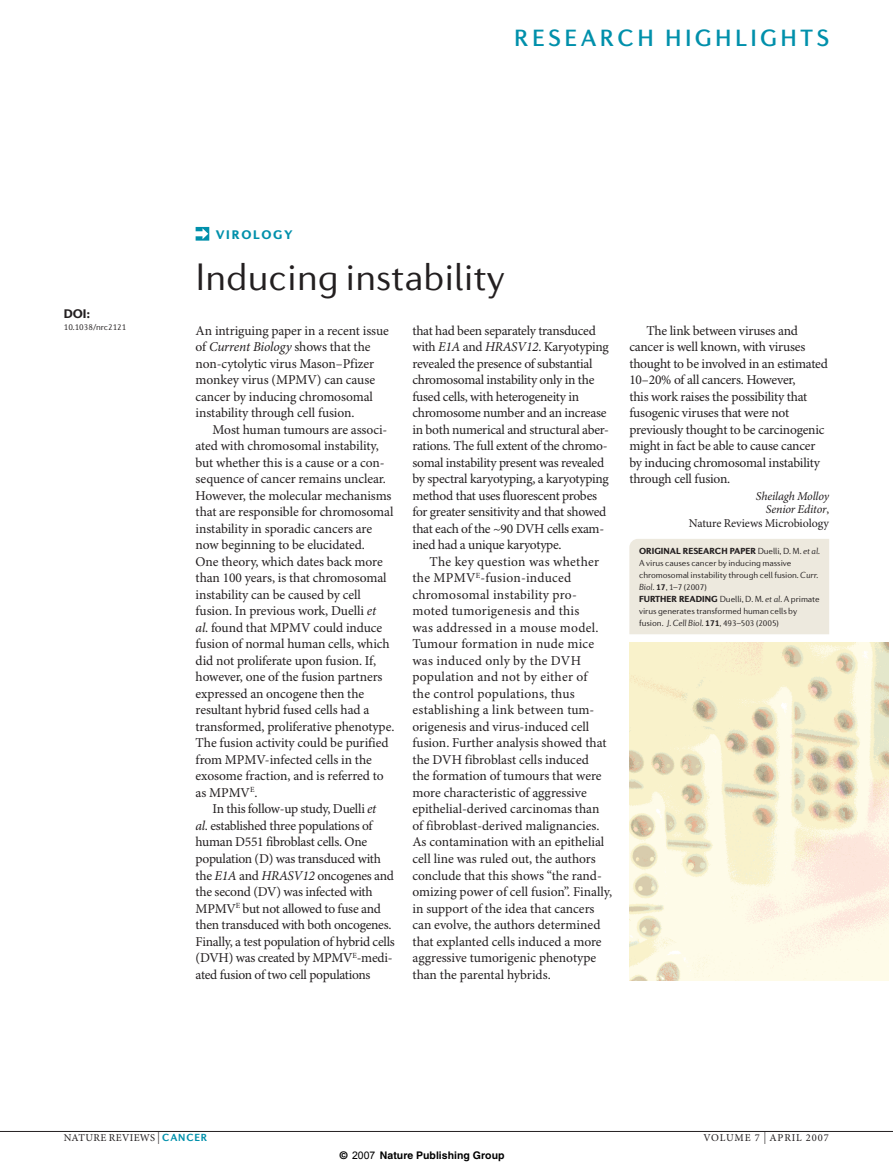
<style>
.page{position:relative;width:893px;height:1174px;background:#fff}
.page>*{position:absolute;margin:0;border:0;box-sizing:border-box;transform-origin:0 0}
.t1{font:300 39px "Diverda Sans LT Std";color:#231f20}
.t2{font:500 24px "Diverda Sans LT Std";letter-spacing:.14em;color:#0090ab}
.t3{font:13.5px/16.5px "Minion Pro";letter-spacing:-.01em;color:#231f20}
.t4{font:900 12.75px "Diverda Sans LT Std";letter-spacing:.14em;color:#0090ab}
.t5{font:900 12.75px "Diverda Sans LT Std";color:#231f20}
.t6{font:italic 12px/13.5px "Minion Pro";letter-spacing:-.01em;color:#231f20;text-align:right}
.t7{font:700 10.5px "Helvetica";color:#000}
.t8{font:10.5px "Minion Pro";letter-spacing:.03em;color:#231f20}
.t9{font:10.5px "Minion Pro";letter-spacing:.085em;color:#231f20}
.t10{font:300 9px/12px "Diverda Sans LT Std";letter-spacing:-.005em;color:#231f20}
.s1{font-style:italic}
.s2{font-style:normal}
.s3{font-weight:900}
.s4{font-weight:700}
.s5{font-size:12px}
.s6{font-family:"Diverda Sans LT Std";font-weight:700;color:#0090ab}
.s7{font-family:"Arial";font-weight:400}
</style>
<div class="page">
<img style="left:629px;top:643px;width:260px;height:337px">
<hr style="left:0;top:1131px;width:893px;height:1px;background:#231f20">
<div style="left:629px;top:539px;width:200px;height:95px;background:#ede9de"></div>
<svg style="left:196px;top:227px;width:13px;height:14px"></svg>
<h2 class="t2" style="left:514px;top:29px;width:316px">RESEARCH HIGHLIGHTS</h2>
<p class="t4" style="left:216px;top:230px;width:78px">VIROLOGY</p>
<h1 class="t1" style="left:196px;top:262px;width:311px">Inducing instability</h1>
<p class="t5" style="left:64px;top:309px;width:28px">DOI:</p>
<p class="t10" style="left:64px;top:322px;width:64px">10.1038/nrc2121</p>
<p class="t3" style="left:196px;top:323px;width:195px">An intriguing paper in a recent issue of <span class="s1">Current Biology</span> shows that the non-cytolytic virus Mason–Pfizer monkey virus (MPMV) can cause cancer by inducing chromosomal instability through cell fusion.</p>
<p class="t3" style="left:196px;top:422px;width:200px;text-indent:17px">Most human tumours are associ&shy;ated with chromosomal instability, but whether this is a cause or a con&shy;sequence of cancer remains unclear.<br>However, the molecular mechanisms that are responsible for chromosomal instability in sporadic cancers are now beginning to be elucidated.<br>One theory, which dates back more than 100 years, is that chromosomal instability can be caused by cell fusion. In previous work, Duelli <span class="s1">et<br>al</span>. found that MPMV could induce fusion of normal human cells, which did not proliferate upon fusion. If, however, one of the fusion partners expressed an oncogene then the resultant hybrid fused cells had a transformed, proliferative phenotype.<br>The fusion activity could be purified from MPMV-infected cells in the exosome fraction, and is referred to as MPMV<sup>E</sup>.</p>
<p class="t3" style="left:196px;top:802px;width:201px;text-indent:17px">In this follow-up study, Duelli <span class="s1">et<br>al</span>. established three populations of human D551 fibroblast cells. One population (D) was transduced with the <span class="s1">E1A</span> and <span class="s1">HRASV12</span> oncogenes and the second (DV) was infected with MPMV<sup>E</sup> but not allowed to fuse and then transduced with both oncogenes.<br>Finally, a test population of hybrid cells (DVH) was created by MPMV<sup>E</sup>-medi&shy;ated fusion of two cell populations</p>
<p class="t3" style="left:412px;top:323px;width:198px">that had been separately transduced with <span class="s1">E1A</span> and <span class="s1">HRASV12</span>. Karyotyping revealed the presence of substantial chromosomal instability only in the fused cells, with heterogeneity in chromosome number and an increase in both numerical and structural aber&shy;rations. The full extent of the chromo&shy;somal instability present was revealed by spectral karyotyping, a karyotyping method that uses fluorescent probes for greater sensitivity and that showed that each of the ~90 DVH cells exam&shy;ined had a unique karyotype.</p>
<p class="t3" style="left:412px;top:554px;width:201px;text-indent:17px">The key question was whether the MPMV<sup>E</sup>-fusion-induced chromosomal instability pro&shy;moted tumorigenesis and this<br>was addressed in a mouse model.<br>Tumour formation in nude mice was induced only by the DVH population and not by either of<br>the control populations, thus establishing a link between tum&shy;origenesis and virus-induced cell fusion. Further analysis showed that the DVH fibroblast cells induced<br>the formation of tumours that were more characteristic of aggressive epithelial-derived carcinomas than of fibroblast-derived malignancies.<br>As contamination with an epithelial cell line was ruled out, the authors conclude that this shows “the rand&shy;omizing power of cell fusion”. Finally, in support of the idea that cancers can evolve, the authors determined that explanted cells induced a more aggressive tumorigenic phenotype than the parental hybrids.</p>
<p class="t3" style="left:629px;top:323px;width:200px;text-indent:17px">The link between viruses and cancer is well known, with viruses thought to be involved in an estimated 10–20% of all cancers. However,<br>this work raises the possibility that fusogenic viruses that were not previously thought to be carcinogenic might in fact be able to cause cancer by inducing chromosomal instability through cell fusion.</p>
<p class="t6" style="left:689px;top:490px;width:142px">Sheilagh Molloy<br>Senior Editor<span class="s2">,<br>Nature Reviews Microbiology</span></p>
<p class="t10" style="left:639px;top:545px;width:183px"><span class="s3">ORIGINAL RESEARCH PAPER</span> Duelli, D. M. <span class="s1">et al.<br></span>A virus causes cancer by inducing massive chromosomal instability through cell fusion. <span class="s1">Curr.<br>Biol.</span> <span class="s4">17</span>, 1–7 (2007)<br><span class="s3">FURTHER READING</span> Duelli, D. M. <span class="s1">et al.</span> A primate virus generates transformed human cells by fusion. <span class="s1">J. Cell Biol.</span> <span class="s4">171</span>, 493–503 (2005)</p>
<p class="t8" style="left:64px;top:1133px;width:145px">NATURE REVIEWS <span class="s5">|</span> <span class="s6">CANCER</span></p>
<p class="t9" style="left:703px;top:1133px;width:127px">VOLUME 7 <span class="s5">|</span> APRIL 2007</p>
<p class="t7" style="left:340px;top:1148px;width:166px">© <span class="s7">2007</span> Nature Publishing Group</p>
</div>
